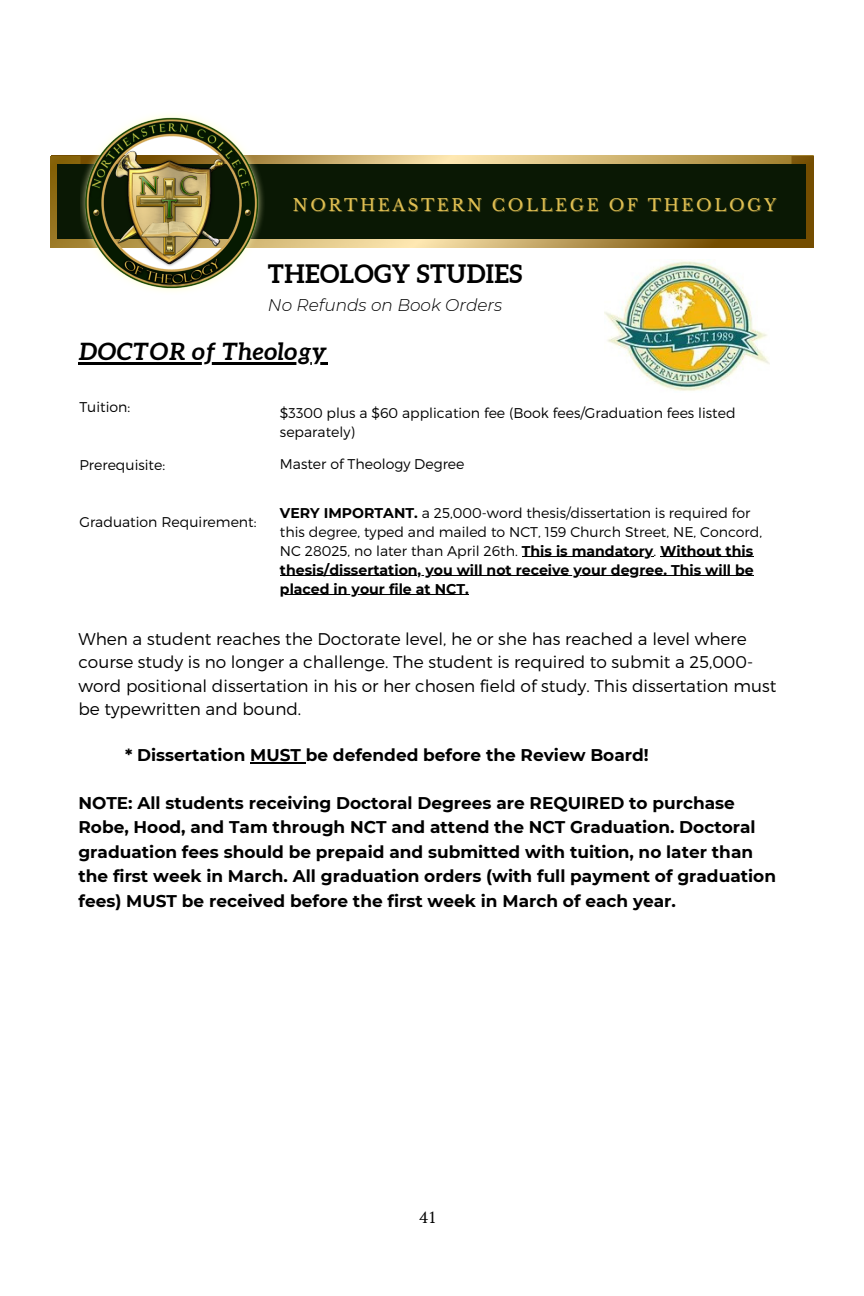
<style>
.page{position:relative;width:864px;height:1296px;background:#fff}
.page>*{position:absolute;margin:0;border:0;box-sizing:border-box;transform-origin:0 0}
.t1{font:700 25.4px "Aleo";letter-spacing:.015em;color:#000}
.t2{font:italic 700 24px "Aleo";letter-spacing:.015em;color:#000}
.t3{font:700 17px/24.4px "Montserrat";color:#000}
.t4{font:300 17px/23.2px "Montserrat";color:#000}
.t5{font:italic 300 17px "Montserrat";color:#000}
.t6{font:16.6px "Libre Baskerville";letter-spacing:.155em;color:#e0bf52}
.t7{font:16px "PT Serif";color:#000}
.t8{font:300 14.2px/19px "Montserrat";color:#000}
.s1{font-weight:700}
</style>
<div class="page">
<img style="left:50px;top:156px;width:764px;height:91px">
<div style="left:58px;top:164px;width:748px;height:75px;background:#0a1804"></div>
<img style="left:81px;top:115px;width:184px;height:176px">
<img style="left:605px;top:259px;width:165px;height:132px">
<hr style="left:78px;top:362px;width:250px;height:3px;background:#000">
<hr style="left:522px;top:557px;width:131px;height:1px;background:#000">
<hr style="left:660px;top:557px;width:93px;height:1px;background:#000">
<hr style="left:280px;top:576px;width:474px;height:1px;background:#000">
<hr style="left:280px;top:594px;width:189px;height:1px;background:#000">
<hr style="left:250px;top:763px;width:56px;height:1px;background:#000">
<p class="t6" style="left:293px;top:195px;width:485px">NORTHEASTERN COLLEGE OF THEOLOGY</p>
<p class="t1" style="left:268px;top:259px;width:256px">THEOLOGY STUDIES</p>
<p class="t5" style="left:268px;top:295px;width:236px">No Refunds on Book Orders</p>
<p class="t2" style="left:78px;top:338px;width:250px">DOCTOR of Theology</p>
<p class="t8" style="left:79px;top:397px;width:52px">Tuition:</p>
<p class="t8" style="left:280px;top:403px;width:457px">$3300 plus a $60 application fee (Book fees/Graduation fees listed separately)</p>
<p class="t8" style="left:280px;top:454px;width:186px">Master of Theology Degree</p>
<p class="t8" style="left:280px;top:503px;width:484px"><span class="s1">VERY IMPORTANT.</span> a 25,000-word thesis/dissertation is required for this degree, typed and mailed to NCT, 159 Church Street, NE, Concord, NC 28025, no later than April 26th. <span class="s1">This is mandatory</span>. <span class="s1">Without this thesis/dissertation, you will not receive your degree. This will be placed in your file at NCT.</span></p>
<p class="t8" style="left:79px;top:454px;width:87px">Prerequisite:</p>
<p class="t8" style="left:79px;top:511px;width:179px">Graduation Requirement:</p>
<p class="t4" style="left:78px;top:627px;width:699px">When a student reaches the Doctorate level, he or she has reached a level where course study is no longer a challenge. The student is required to submit a 25,000- word positional dissertation in his or her chosen field of study. This dissertation must be typewritten and bound.</p>
<p class="t3" style="left:125px;top:743px;width:525px">* Dissertation MUST be defended before the Review Board!</p>
<p class="t3" style="left:78px;top:791px;width:699px">NOTE: All students receiving Doctoral Degrees are REQUIRED to purchase Robe, Hood, and Tam through NCT and attend the NCT Graduation. Doctoral graduation fees should be prepaid and submitted with tuition, no later than the first week in March. All graduation orders (with full payment of graduation fees) MUST be received before the first week in March of each year.</p>
<p class="t7" style="left:420px;top:1206px;width:19px">41</p>
</div>
